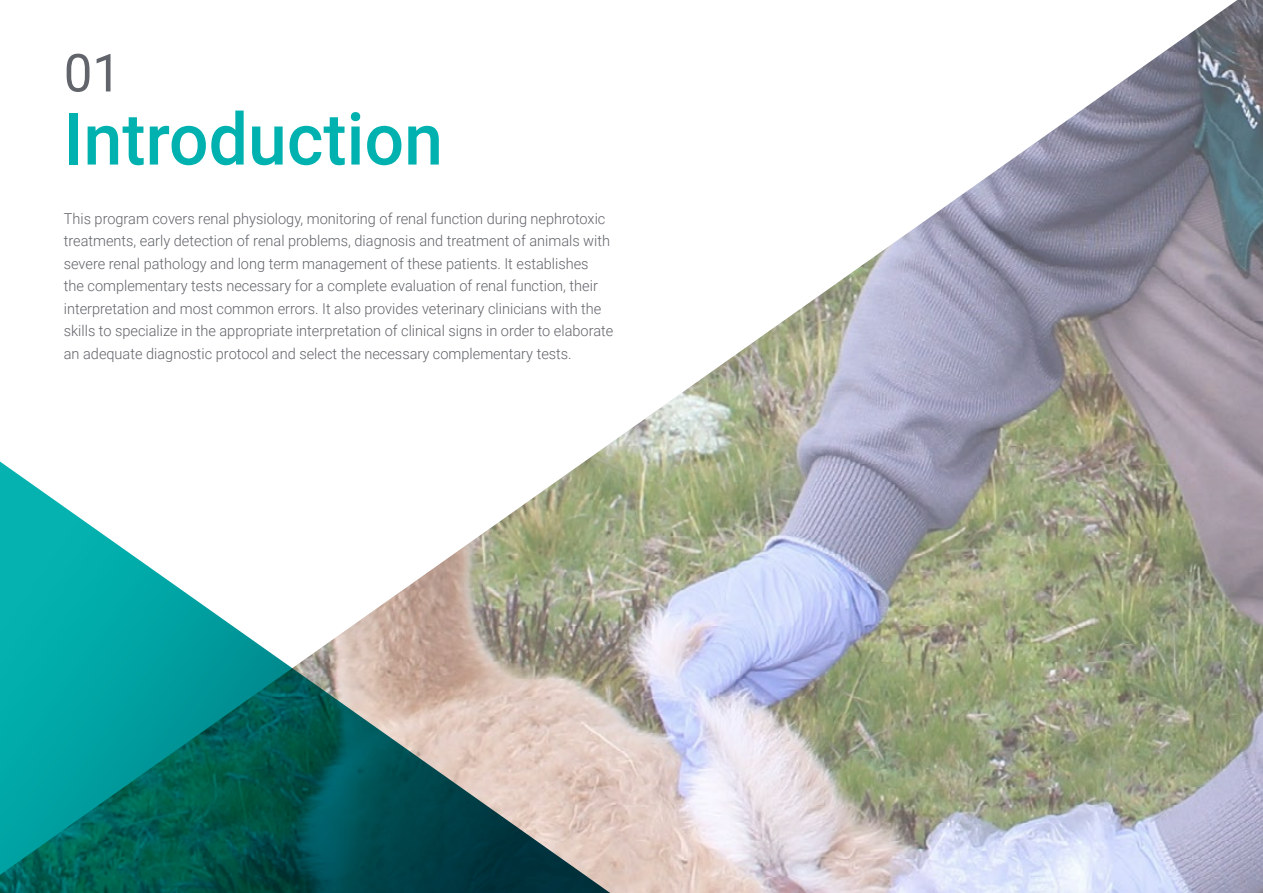
<style>
.page{position:relative;width:1263px;height:893px;background:#fff}
.page>*{position:absolute;margin:0;border:0;box-sizing:border-box;transform-origin:0 0}
.t1{font:500 72px "Roboto";color:#00b2af}
.t2{font:52.5px "Roboto";color:#61646a}
.t3{font:300 15px/22.5px "Roboto";color:#61646a}
</style>
<div class="page">
<img style="left:607px;top:0;width:656px;height:893px">
<svg style="left:0;top:446px;width:640px;height:447px"></svg>
<h2 class="t2" style="left:64px;top:36px;width:59px">01</h2>
<h1 class="t1" style="left:64px;top:89px;width:381px">Introduction</h1>
<p class="t3" style="left:64px;top:207px;width:551px">This program covers renal physiology, monitoring of renal function during nephrotoxic treatments, early detection of renal problems, diagnosis and treatment of animals with severe renal pathology and long term management of these patients. It establishes<br>the complementary tests necessary for a complete evaluation of renal function, their interpretation and most common errors. It also provides veterinary clinicians with the skills to specialize in the appropriate interpretation of clinical signs in order to elaborate an adequate diagnostic protocol and select the necessary complementary tests.</p>
</div>
